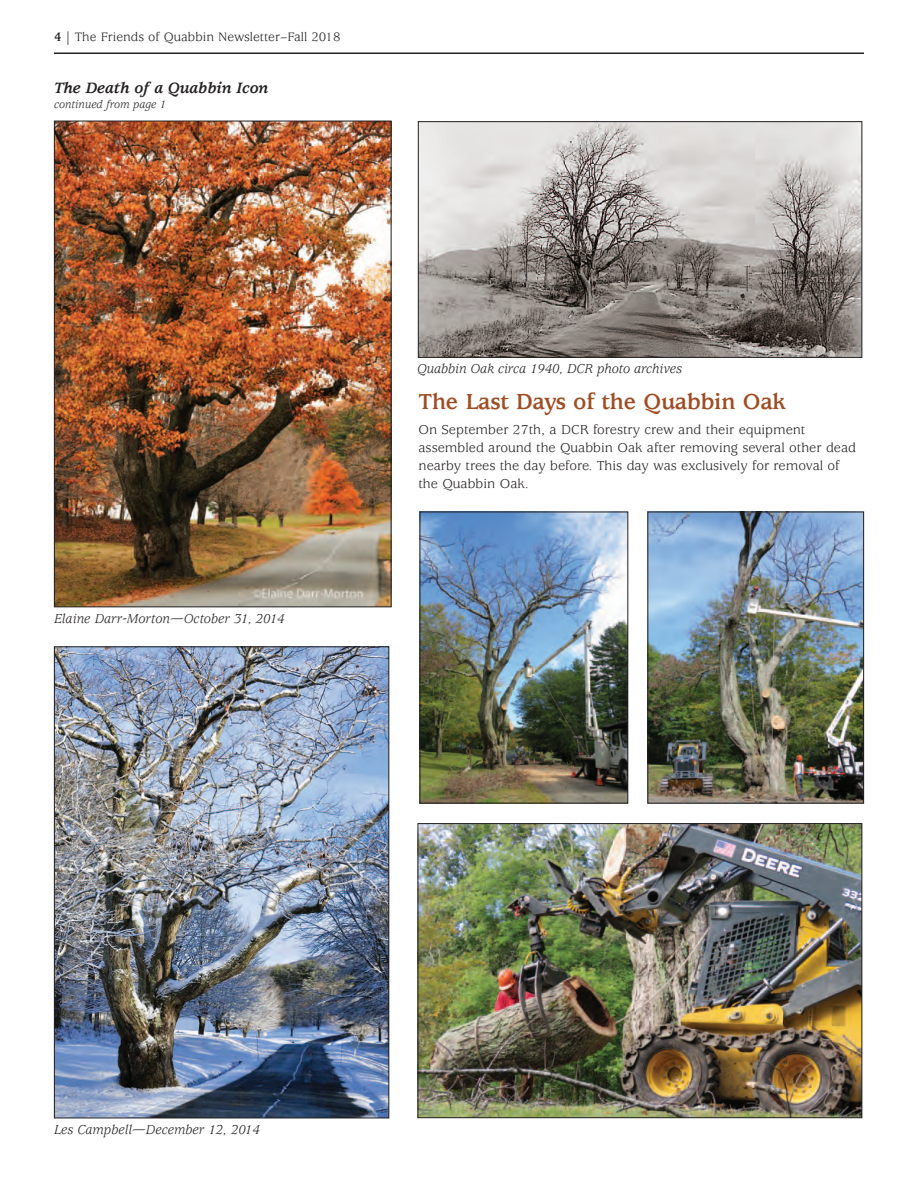
<style>
.page{position:relative;width:918px;height:1188px;background:#fff}
.page>*{position:absolute;margin:0;border:0;box-sizing:border-box;transform-origin:0 0}
.t1{font:700 24px "Usherwood";letter-spacing:-.01em;color:#9f4c23}
.t2{font:italic 700 16.5px "Usherwood";color:#231f20}
.t3{font:14.25px/18px "Usherwood";color:#231f20}
.t4{font:italic 14.25px "Usherwood";color:#231f20}
.t5{font:13.5px "Usherwood";color:#231f20}
.t6{font:italic 12px "Usherwood";color:#231f20}
.s1{font-weight:700}
</style>
<div class="page">
<hr style="left:54px;top:52px;width:810px;height:2px;background:#231f20">
<img style="left:56px;top:123px;width:334px;height:482px">
<img style="left:56px;top:648px;width:331px;height:468px">
<div style="left:54px;top:646px;width:335px;height:472px;border:1px solid #231f20"></div>
<img style="left:422px;top:514px;width:204px;height:288px">
<div style="left:420px;top:512px;width:208px;height:292px;border:1px solid #231f20"></div>
<img style="left:420px;top:825px;width:440px;height:291px">
<div style="left:418px;top:823px;width:444px;height:295px;border:1px solid #231f20"></div>
<img style="left:649px;top:514px;width:213px;height:288px">
<div style="left:647px;top:512px;width:217px;height:292px;border:1px solid #231f20"></div>
<img style="left:420px;top:123px;width:440px;height:233px">
<div style="left:418px;top:121px;width:444px;height:237px;border:1px solid #231f20"></div>
<p class="t5" style="left:54px;top:31px;width:288px"><span class="s1">4 |</span> The Friends of Quabbin Newsletter–Fall 2018</p>
<p class="t2" style="left:54px;top:81px;width:216px">The Death of a Quabbin Icon</p>
<p class="t6" style="left:54px;top:100px;width:114px">continued from page 1</p>
<p class="t4" style="left:54px;top:613px;width:232px">Elaine Darr-Morton—October 31, 2014</p>
<p class="t4" style="left:417px;top:363px;width:267px">Quabbin Oak circa 1940, DCR photo archives</p>
<h1 class="t1" style="left:418px;top:392px;width:369px">The Last Days of the Quabbin Oak</h1>
<p class="t3" style="left:418px;top:422px;width:439px">On September 27th, a DCR forestry crew and their equipment assembled around the Quabbin Oak after removing several other dead nearby trees the day before. This day was exclusively for removal of the Quabbin Oak.</p>
<p class="t4" style="left:54px;top:1124px;width:207px">Les Campbell—December 12, 2014</p>
</div>
